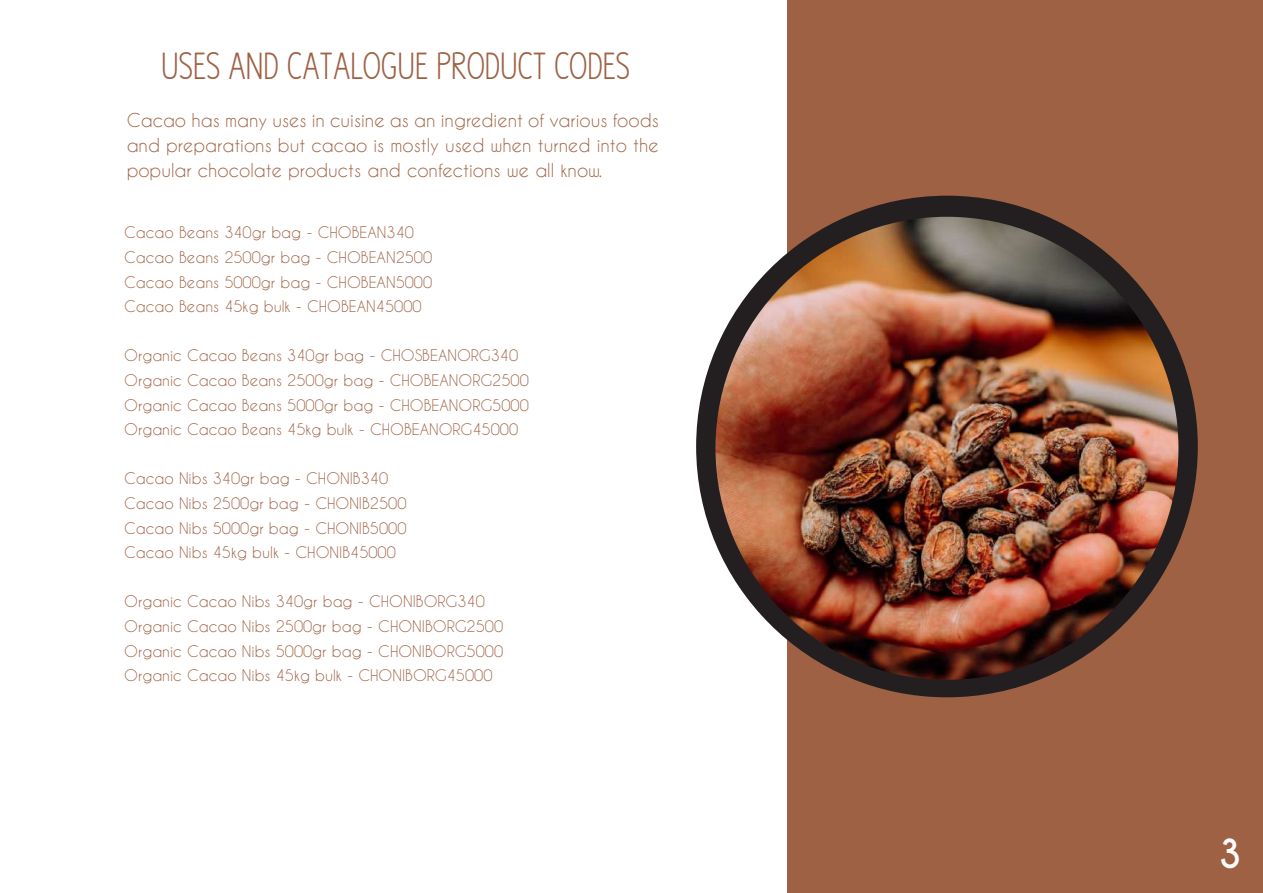
<style>
.page{position:relative;width:1263px;height:893px;background:#fff}
.page>*{position:absolute;margin:0;border:0;box-sizing:border-box;transform-origin:0 0}
.t1{font:37.5px "HYPE";color:#9e6144}
.t2{font:700 37.5px "Caviar Dreams";color:#fff}
.t3{font:18px/24.6px "Caviar Dreams";color:#9e6144;text-align:justify}
.t4{font:15px/24.6px "Caviar Dreams";color:#9e6144}
</style>
<div class="page">
<div style="left:787px;top:0;width:476px;height:893px;background:#9e6144"></div>
<div style="left:696px;top:196px;width:502px;height:501px;background:#231f20;border-radius:50%"></div>
<img style="left:715px;top:217px;width:463px;height:463px;border-radius:231px">
<h1 class="t1" style="left:161px;top:48px;width:470px">USES AND CATALOGUE PRODUCT CODES</h1>
<p class="t3" style="left:127px;top:108px;width:533px">Cacao has many uses in cuisine as an ingredient of various foods and preparations but cacao is mostly used when turned into the popular chocolate products and confections we all know.</p>
<p class="t4" style="left:124px;top:220px;width:310px">Cacao Beans 340gr bag - CHOBEAN340<br>Cacao Beans 2500gr bag - CHOBEAN2500<br>Cacao Beans 5000gr bag - CHOBEAN5000<br>Cacao Beans 45kg bulk - CHOBEAN45000</p>
<p class="t4" style="left:124px;top:343px;width:406px">Organic Cacao Beans 340gr bag - CHOSBEANORG340<br>Organic Cacao Beans 2500gr bag - CHOBEANORG2500<br>Organic Cacao Beans 5000gr bag - CHOBEANORG5000<br>Organic Cacao Beans 45kg bulk - CHOBEANORG45000</p>
<p class="t4" style="left:124px;top:466px;width:284px">Cacao Nibs 340gr bag - CHONIB340<br>Cacao Nibs 2500gr bag - CHONIB2500<br>Cacao Nibs 5000gr bag - CHONIB5000<br>Cacao Nibs 45kg bulk - CHONIB45000</p>
<p class="t4" style="left:124px;top:589px;width:380px">Organic Cacao Nibs 340gr bag - CHONIBORG340<br>Organic Cacao Nibs 2500gr bag - CHONIBORG2500<br>Organic Cacao Nibs 5000gr bag - CHONIBORG5000<br>Organic Cacao Nibs 45kg bulk - CHONIBORG45000</p>
<h1 class="t2" style="left:1218px;top:831px;width:25px">3</h1>
</div>
